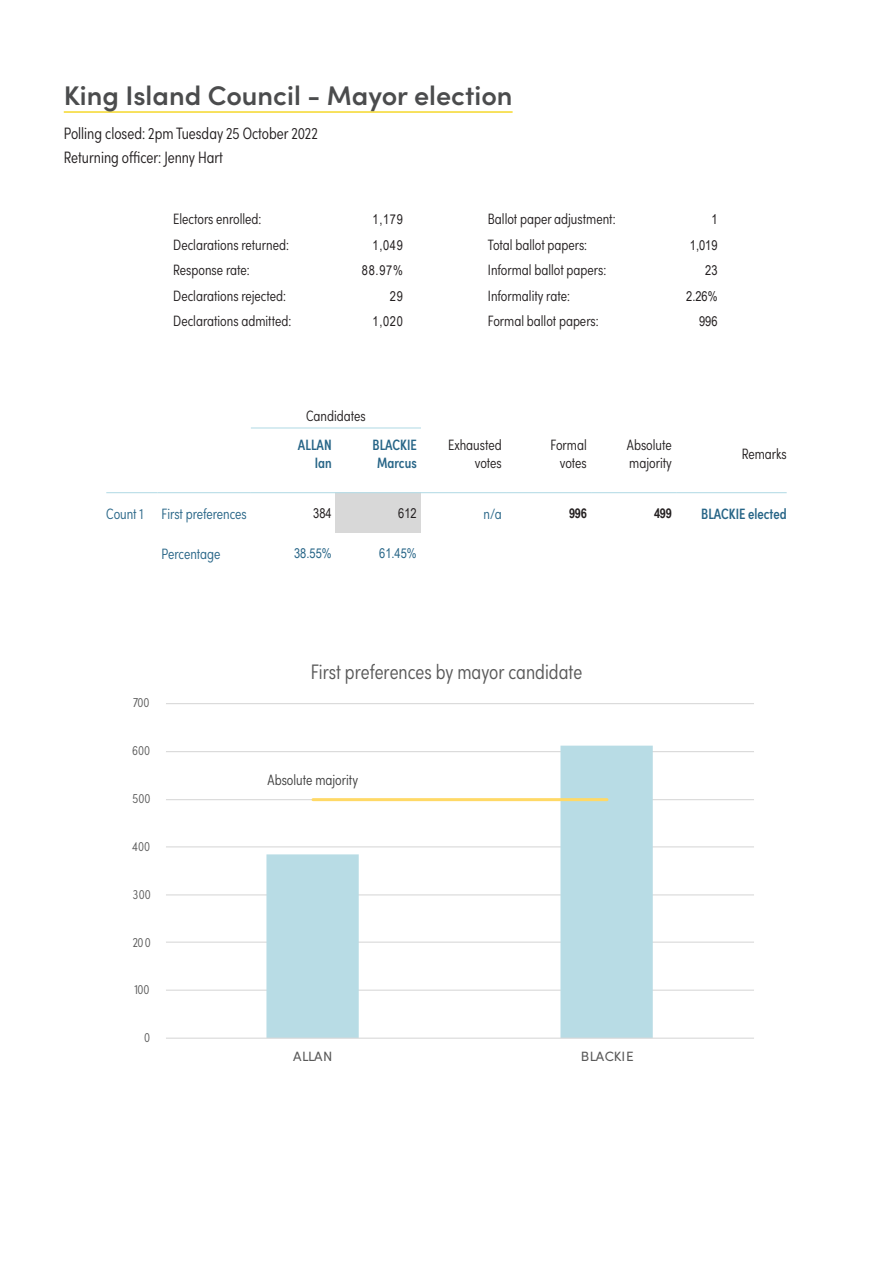
<style>
.page{position:relative;width:893px;height:1263px;background:#fff}
.page>*{position:absolute;margin:0;border:0;box-sizing:border-box;transform-origin:0 0}
.t1{font:600 27px "Sofia Pro";color:#4b4c4d}
.t2{font:300 21px "Sofia Pro Condensed";color:#595959}
.t3{font:300 16.5px/24px "Sofia Pro Condensed";color:#231f20}
.t4{font:300 15px/18px "Sofia Pro Condensed";color:#231f20;text-align:right}
.t5{font:500 15px/18px "Sofia Pro Condensed";color:#276587;text-align:right}
.t6{font:300 15px "Sofia Pro Condensed";color:#276587}
.t7{font:300 15px "Sofia Pro Condensed";color:#404040}
.t8{font:13.5px "Arial Narrow";color:#231f20}
.t9{font:300 13.5px "Sofia Pro Condensed";color:#595959}
.t10{font:13.5px "Arial Narrow";color:#276587}
.t11{font:13.5px "Sofia Pro";letter-spacing:.01em;color:#595959}
.t12{font:700 13.5px "Arial Narrow";letter-spacing:-.025em;color:#231f20}
</style>
<div class="page">
<hr style="left:64px;top:111px;width:449px;height:2px;background:#f4d313">
<div style="left:336px;top:493px;width:85px;height:40px;background:#d8d8d8"></div>
<hr style="left:251px;top:427px;width:85px;height:1px;background:#b8dde7">
<hr style="left:336px;top:427px;width:85px;height:1px;background:#b8dde7">
<hr style="left:106px;top:492px;width:51px;height:1px;background:#b8dde7">
<hr style="left:157px;top:492px;width:94px;height:1px;background:#b8dde7">
<hr style="left:251px;top:492px;width:85px;height:1px;background:#b8dde7">
<hr style="left:336px;top:492px;width:85px;height:1px;background:#b8dde7">
<hr style="left:421px;top:492px;width:85px;height:1px;background:#b8dde7">
<hr style="left:506px;top:492px;width:85px;height:1px;background:#b8dde7">
<hr style="left:591px;top:492px;width:85px;height:1px;background:#b8dde7">
<hr style="left:676px;top:492px;width:111px;height:1px;background:#b8dde7">
<hr style="left:166px;top:989px;width:588px;height:2px;background:#d9d9d9">
<hr style="left:166px;top:941px;width:588px;height:2px;background:#d9d9d9">
<hr style="left:166px;top:894px;width:588px;height:1px;background:#d9d9d9">
<hr style="left:166px;top:846px;width:588px;height:1px;background:#d9d9d9">
<hr style="left:166px;top:799px;width:588px;height:1px;background:#d9d9d9">
<hr style="left:166px;top:751px;width:588px;height:1px;background:#d9d9d9">
<hr style="left:166px;top:703px;width:588px;height:1px;background:#d9d9d9">
<svg style="left:266px;top:746px;width:387px;height:291px"></svg>
<hr style="left:166px;top:1037px;width:588px;height:2px;background:#d9d9d9">
<hr style="left:313px;top:798px;width:294px;height:3px;background:#ffd966">
<h1 class="t1" style="left:64px;top:75px;width:450px">King Island Council - Mayor election</h1>
<p class="t3" style="left:64px;top:121px;width:255px">Polling closed: 2pm Tuesday 25 October 2022<br>Returning officer: Jenny Hart</p>
<p class="t4" style="left:173px;top:209px;width:90px">Electors enrolled:</p>
<p class="t8" style="left:372px;top:210px;width:32px">1,179</p>
<p class="t4" style="left:488px;top:209px;width:129px">Ballot paper adjustment:</p>
<p class="t8" style="left:711px;top:210px;width:8px">1</p>
<p class="t4" style="left:173px;top:235px;width:117px">Declarations returned:</p>
<p class="t8" style="left:372px;top:235px;width:32px">1,049</p>
<p class="t4" style="left:488px;top:235px;width:101px">Total ballot papers:</p>
<p class="t8" style="left:690px;top:235px;width:29px">1,019</p>
<p class="t4" style="left:173px;top:260px;width:78px">Response rate:</p>
<p class="t8" style="left:362px;top:261px;width:42px">88.97%</p>
<p class="t4" style="left:488px;top:260px;width:120px">Informal ballot papers:</p>
<p class="t8" style="left:705px;top:261px;width:14px">23</p>
<p class="t4" style="left:173px;top:286px;width:114px">Declarations rejected:</p>
<p class="t8" style="left:390px;top:286px;width:14px">29</p>
<p class="t4" style="left:488px;top:286px;width:83px">Informality rate:</p>
<p class="t8" style="left:686px;top:286px;width:33px">2.26%</p>
<p class="t4" style="left:173px;top:311px;width:120px">Declarations admitted:</p>
<p class="t8" style="left:372px;top:312px;width:32px">1,020</p>
<p class="t4" style="left:488px;top:311px;width:112px">Formal ballot papers:</p>
<p class="t8" style="left:699px;top:312px;width:20px">996</p>
<p class="t4" style="left:306px;top:406px;width:61px">Candidates</p>
<p class="t5" style="left:298px;top:435px;width:35px">ALLAN<br>Ian</p>
<p class="t5" style="left:373px;top:435px;width:46px;text-align:center">BLACKIE<br>Marcus</p>
<p class="t4" style="left:448px;top:435px;width:55px">Exhausted votes</p>
<p class="t4" style="left:551px;top:435px;width:38px">Formal votes</p>
<p class="t4" style="left:627px;top:435px;width:47px;text-align:left">Absolute majority</p>
<p class="t4" style="left:742px;top:444px;width:46px">Remarks</p>
<p class="t6" style="left:106px;top:502px;width:142px">Count 1 First preferences</p>
<p class="t8" style="left:313px;top:503px;width:20px">384</p>
<p class="t8" style="left:398px;top:503px;width:20px">612</p>
<p class="t6" style="left:483px;top:502px;width:20px">n/a</p>
<p class="t12" style="left:569px;top:503px;width:19px">996</p>
<p class="t12" style="left:654px;top:503px;width:19px">499</p>
<p class="t5" style="left:701px;top:503px;width:87px">BLACKIE elected</p>
<p class="t6" style="left:162px;top:542px;width:60px">Percentage</p>
<p class="t10" style="left:294px;top:543px;width:39px">38.55%</p>
<p class="t10" style="left:379px;top:543px;width:39px">61.45%</p>
<p class="t9" style="left:133px;top:693px;width:18px">700</p>
<p class="t9" style="left:132px;top:741px;width:20px">600</p>
<p class="t9" style="left:132px;top:789px;width:20px">500</p>
<p class="t9" style="left:132px;top:836px;width:20px">400</p>
<p class="t9" style="left:133px;top:884px;width:20px">300</p>
<p class="t9" style="left:133px;top:932px;width:20px">200</p>
<p class="t9" style="left:135px;top:979px;width:17px">100</p>
<p class="t9" style="left:144px;top:1027px;width:8px">0</p>
<h2 class="t2" style="left:311px;top:656px;width:273px">First preferences by mayor candidate</h2>
<p class="t7" style="left:268px;top:768px;width:92px">Absolute majority</p>
<p class="t11" style="left:293px;top:1046px;width:41px">ALLAN</p>
<p class="t11" style="left:581px;top:1046px;width:54px">BLACKIE</p>
</div>
